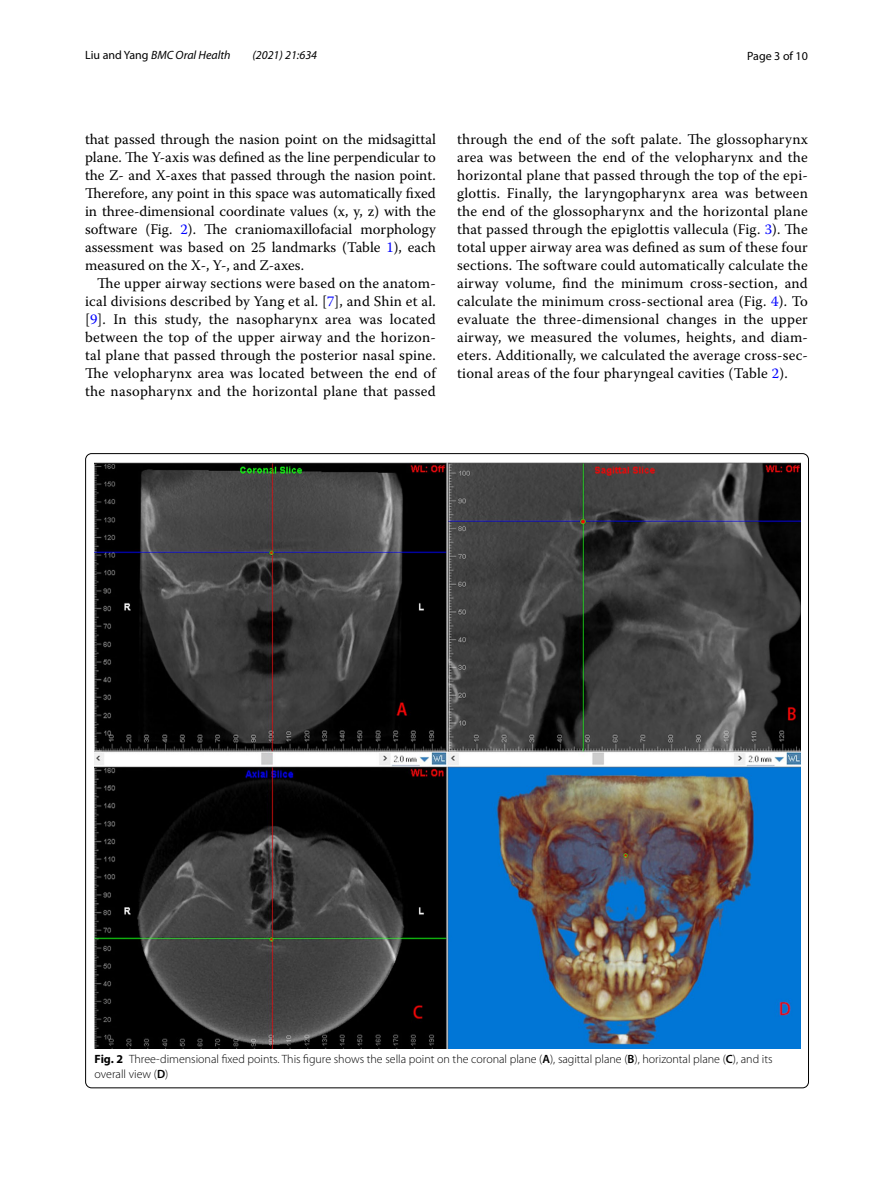
<style>
.page{position:relative;width:893px;height:1187px;background:#fff}
.page>*{position:absolute;margin:0;border:0;box-sizing:border-box;transform-origin:0 0}
.t1{font:14.7px/18px "Warnock Pro";letter-spacing:.015em;color:#000;text-align:justify}
.t2{font:300 12px/15px "Myriad Pro";color:#000}
.t3{font:italic 12px "Myriad Pro";color:#000}
.t4{font:12px "Myriad Pro";color:#000}
.s1{font-style:normal}
.s2{color:#00f}
.s3{font-weight:700}
.s4{font-weight:600}
</style>
<div class="page">
<img style="left:94px;top:462px;width:706px;height:586px">
<p class="t3" style="left:85px;top:48px;width:147px"><span class="s1">Liu and Yang</span> BMC Oral Health</p>
<p class="t3" style="left:253px;top:48px;width:66px">(2021) 21:634</p>
<p class="t4" style="left:747px;top:48px;width:62px">Page 3 of 10</p>
<p class="t1" style="left:85px;top:130px;width:352px">that passed through the nasion point on the midsagittal plane. The Y-axis was defined as the line perpendicular to the Z- and X-axes that passed through the nasion point.<br>Therefore, any point in this space was automatically fixed in three-dimensional coordinate values (x, y, z) with the software (Fig. <span class="s2">2</span>). The craniomaxillofacial morphology assessment was based on 25 landmarks (Table <span class="s2">1</span>), each measured on the X-, Y-, and Z-axes.</p>
<p class="t1" style="left:85px;top:274px;width:352px;text-indent:12px">The upper airway sections were based on the anatom&shy;ical divisions described by Yang et al. [<span class="s2">7</span>], and Shin et al. [<span class="s2">9</span>]. In this study, the nasopharynx area was located between the top of the upper airway and the horizon&shy;tal plane that passed through the posterior nasal spine.<br>The velopharynx area was located between the end of the nasopharynx and the horizontal plane that passed</p>
<p class="t1" style="left:457px;top:130px;width:352px">through the end of the soft palate. The glossopharynx area was between the end of the velopharynx and the horizontal plane that passed through the top of the epi&shy;glottis. Finally, the laryngopharynx area was between the end of the glossopharynx and the horizontal plane that passed through the epiglottis vallecula (Fig. <span class="s2">3</span>). The total upper airway area was defined as sum of these four sections. The software could automatically calculate the airway volume, find the minimum cross-section, and calculate the minimum cross-sectional area (Fig. <span class="s2">4</span>). To evaluate the three-dimensional changes in the upper airway, we measured the volumes, heights, and diam&shy;eters. Additionally, we calculated the average cross-sec&shy;tional areas of the four pharyngeal cavities (Table <span class="s2">2</span>).</p>
<p class="t2" style="left:95px;top:1052px;width:679px"><span class="s3">Fig. 2</span> Three-dimensional fixed points. This figure shows the sella point on the coronal plane (<span class="s4">A</span>), sagittal plane (<span class="s4">B</span>), horizontal plane (<span class="s4">C</span>), and its overall view (<span class="s4">D</span>)</p>
</div>
